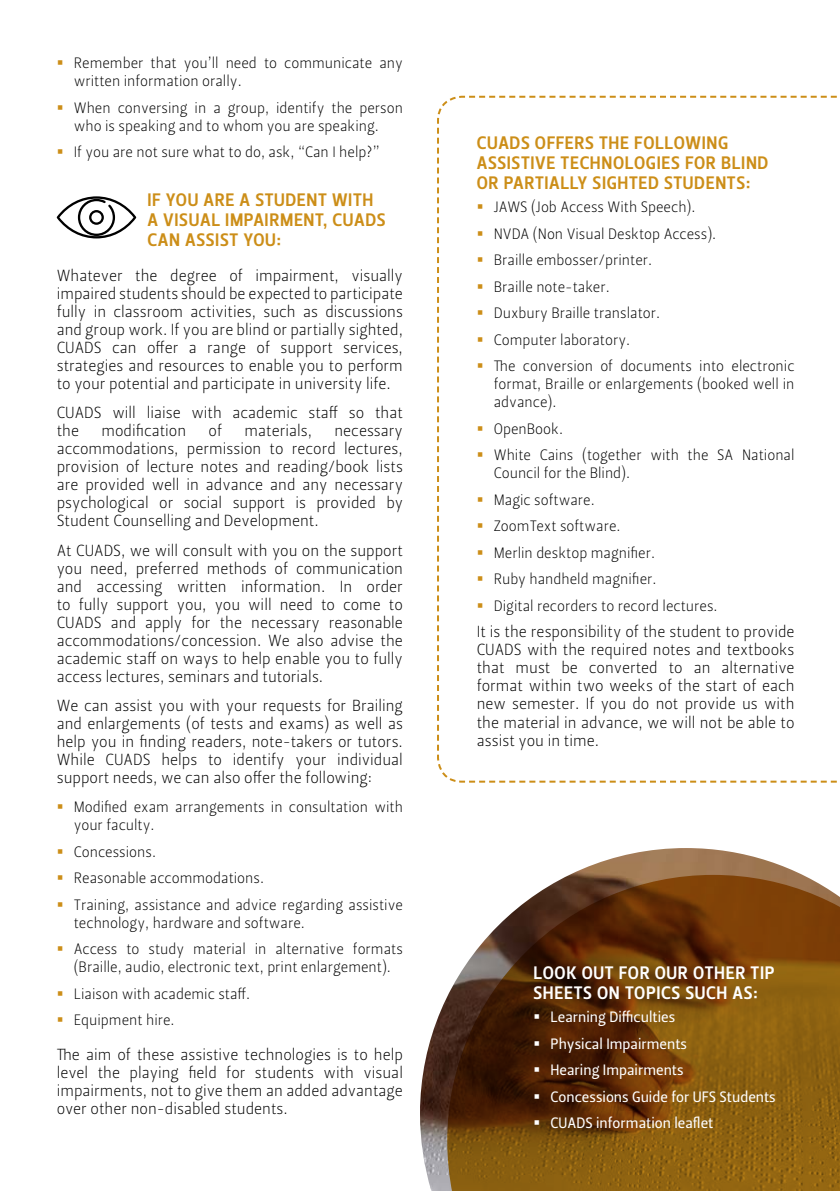
<style>
.page{position:relative;width:840px;height:1191px;background:#fff}
.page>*{position:absolute;margin:0;border:0;box-sizing:border-box;transform-origin:0 0}
.t1{font:18px/20px "Leitura Sans Grot 3";letter-spacing:.035em;color:#cc8e18}
.t2{font:18px "Leitura Sans Grot 3";letter-spacing:.035em;color:#fff}
.t3{font:16px/18px "Leitura Sans Grot 1";color:#000;text-align:justify}
.t4{font:15px/18px "Leitura Sans Grot 1";color:#000}
.t5{font:15px "Leitura Sans Grot 2";color:#fff}
.s1{color:#cc8e18}
</style>
<div class="page">
<img style="left:420px;top:848px;width:383px;height:343px">
<svg style="left:447px;top:875px;width:392px;height:316px;background:#784d1a"></svg>
<svg style="left:57px;top:196px;width:79px;height:42px"></svg>
<svg style="left:437px;top:95px;width:400px;height:688px"></svg>
<p class="t4" style="left:74px;top:54px;width:330px;text-indent:-17px"><span class="s1">▪</span> Remember that you’ll need to communicate any written information orally.</p>
<p class="t4" style="left:57px;top:99px;width:347px;text-align:center"><span class="s1">▪</span> When conversing in a group, identify the person who is speaking and to whom you are speaking.</p>
<p class="t4" style="left:57px;top:143px;width:324px"><span class="s1">▪</span> If you are not sure what to do, ask, “Can I help?”</p>
<p class="t1" style="left:147px;top:190px;width:225px">IF YOU ARE A STUDENT WITH<br>A VISUAL IMPAIRMENT, CUADS<br>CAN ASSIST YOU:</p>
<p class="t3" style="left:57px;top:266px;width:347px">Whatever the degree of impairment, visually impaired students should be expected to participate fully in classroom activities, such as discussions and group work. If you are blind or partially sighted, CUADS can offer a range of support services, strategies and resources to enable you to perform to your potential and participate in university life.</p>
<p class="t3" style="left:57px;top:404px;width:347px">CUADS will liaise with academic staff so that the</p>
<p class="t3" style="left:101px;top:422px;width:86px">modification</p>
<p class="t3" style="left:208px;top:422px;width:15px">of</p>
<p class="t3" style="left:244px;top:422px;width:69px">materials,</p>
<p class="t3" style="left:57px;top:422px;width:347px;text-indent:277px">necessary accommodations, permission to record lectures, provision of lecture notes and reading/book lists are provided well in advance and any necessary psychological or social support is provided by Student Counselling and Development.</p>
<p class="t3" style="left:57px;top:541px;width:347px">At CUADS, we will consult with you on the support you need, preferred methods of communication and accessing written information. In order to fully support you, you will need to come to CUADS and apply for the necessary reasonable accommodations/concession. We also advise the academic staff on ways to help enable you to fully access lectures, seminars and tutorials.</p>
<p class="t3" style="left:57px;top:696px;width:347px">We can assist you with your requests for Brailing and enlargements (of tests and exams) as well as help you in finding readers, note-takers or tutors.<br>While CUADS helps to identify your individual support needs, we can also offer the following:</p>
<p class="t4" style="left:74px;top:798px;width:330px;text-indent:-17px"><span class="s1">▪</span> Modified exam arrangements in consultation with your faculty.</p>
<p class="t4" style="left:57px;top:842px;width:101px"><span class="s1">▪</span> Concessions.</p>
<p class="t4" style="left:57px;top:869px;width:209px"><span class="s1">▪</span> Reasonable accommodations.</p>
<p class="t4" style="left:74px;top:895px;width:330px;text-indent:-17px"><span class="s1">▪</span> Training, assistance and advice regarding assistive technology, hardware and software.</p>
<p class="t4" style="left:57px;top:940px;width:347px;text-align:center"><span class="s1">▪</span> Access to study material in alternative formats (Braille, audio, electronic text, print enlargement).</p>
<p class="t4" style="left:57px;top:985px;width:195px"><span class="s1">▪</span> Liaison with academic staff.</p>
<p class="t4" style="left:57px;top:1011px;width:119px"><span class="s1">▪</span> Equipment hire.</p>
<p class="t3" style="left:57px;top:1046px;width:347px">The aim of these assistive technologies is to help level the playing field for students with visual impairments, not to give them an added advantage over other non-disabled students.</p>
<p class="t1" style="left:476px;top:133px;width:293px;text-indent:58px">OFFERS THE FOLLOWING<br>ASSISTIVE TECH NOLOGIES FOR BLIND<br>OR PARTIALLY SIGHTED STUDENTS:</p>
<p class="t4" style="left:476px;top:198px;width:220px"><span class="s1">▪</span> JAWS (Job Access With Speech).</p>
<p class="t4" style="left:476px;top:225px;width:241px"><span class="s1">▪</span> NVDA (Non Visual Desktop Access).</p>
<p class="t4" style="left:476px;top:251px;width:177px"><span class="s1">▪</span> Braille embosser/printer.</p>
<p class="t4" style="left:476px;top:278px;width:134px"><span class="s1">▪</span> Braille note-taker.</p>
<p class="t4" style="left:476px;top:304px;width:185px"><span class="s1">▪</span> Duxbury Braille translator.</p>
<p class="t4" style="left:476px;top:331px;width:155px"><span class="s1">▪</span> Computer laboratory.</p>
<p class="t4" style="left:493px;top:357px;width:302px;text-align:justify;text-indent:-17px"><span class="s1">▪</span> The conversion of documents into electronic format, Braille or enlargements (booked well in advance).</p>
<p class="t4" style="left:476px;top:420px;width:88px"><span class="s1">▪</span> OpenBook.</p>
<p class="t4" style="left:493px;top:446px;width:302px;text-indent:-17px"><span class="s1">▪</span> White Cains (together with the SA National<br>Council for the Blind).</p>
<p class="t4" style="left:476px;top:491px;width:119px"><span class="s1">▪</span> Magic software.</p>
<p class="t4" style="left:476px;top:517px;width:145px"><span class="s1">▪</span> ZoomText software.</p>
<p class="t4" style="left:476px;top:544px;width:180px"><span class="s1">▪</span> Merlin desktop magnifier.</p>
<p class="t4" style="left:476px;top:570px;width:181px"><span class="s1">▪</span> Ruby handheld magnifier.</p>
<p class="t4" style="left:476px;top:597px;width:242px"><span class="s1">▪</span> Digital recorders to record lectures.</p>
<p class="t3" style="left:476px;top:623px;width:319px">It is the responsibility of the student to provide CUADS with the required notes and textbooks that must be converted to an alternative format within two weeks of the start of each new semester. If you do not provide us with the material in advance, we will not be able to assist you in time.</p>
<p class="t1" style="left:476px;top:133px;width:22px">CUADS</p>
<p class="t2" style="left:533px;top:960px;width:12px">LOO</p>
<p class="t2" style="left:566px;top:960px;width:27px">K OUT</p>
<p class="t2" style="left:618px;top:960px;width:48px">FOR OUR</p>
<p class="t2" style="left:692px;top:960px;width:67px">OTHER TIP</p>
<p class="t2" style="left:533px;top:980px;width:31px">SHEETS</p>
<p class="t2" style="left:596px;top:980px;width:38px">ON TOPI</p>
<p class="t2" style="left:660px;top:980px;width:98px">CSSUCH AS:</p>
<p class="t5" style="left:533px;top:1006px;width:143px">▪ Learning Difficulties</p>
<p class="t5" style="left:533px;top:1033px;width:155px">▪ Physical Impairments</p>
<p class="t5" style="left:533px;top:1059px;width:151px">▪ Hearing Impairments</p>
<p class="t5" style="left:533px;top:1086px;width:244px">▪ Concessions Guide for UFS Students</p>
<p class="t5" style="left:533px;top:1113px;width:181px">▪ CUADS information leaflet</p>
</div>
